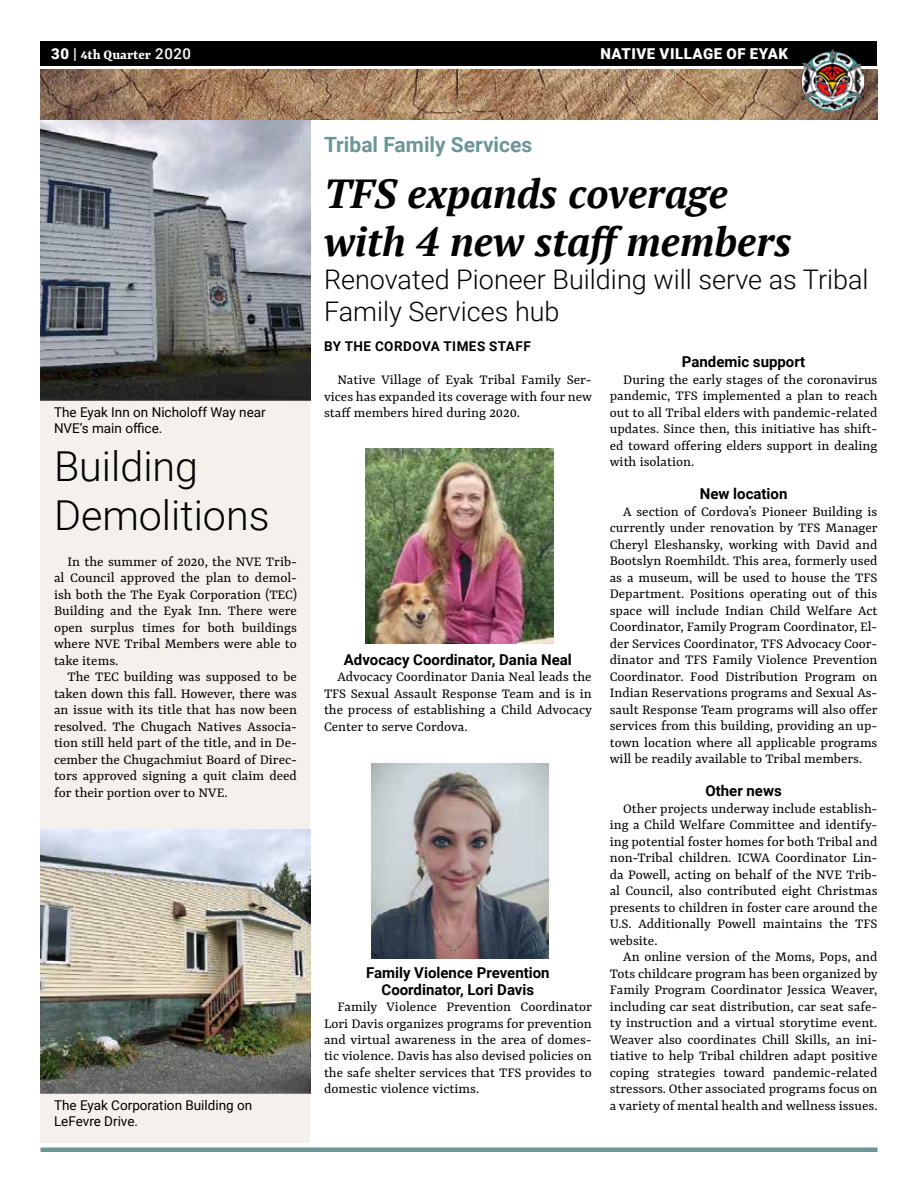
<style>
.page{position:relative;width:918px;height:1188px;background:#fff}
.page>*{position:absolute;margin:0;border:0;box-sizing:border-box;transform-origin:0 0}
.t1{font:300 41.25px/49.5px "Roboto";color:#000}
.t2{font:italic 700 40.5px/48.6px "PT Serif";color:#000}
.t3{font:300 27px/32.4px "Roboto";color:#000}
.t4{font:700 21px "Roboto";color:#6b9697}
.t5{font:15px/16.5px "Yrsa";color:#000;text-align:justify}
.t6{font:700 15px/16.5px "Roboto";color:#000;text-align:center}
.t7{font:900 15px "Roboto";letter-spacing:.035em;color:#fff}
.t8{font:700 15px "Yrsa";color:#fff}
.t9{font:13.5px/16.5px "Roboto";color:#000}
.t10{font:700 13.5px "Roboto";letter-spacing:.035em;color:#000}
.s1{font-family:"Roboto";font-weight:900}
.s2{font-family:"Roboto";font-weight:500}
</style>
<div class="page">
<img style="left:40px;top:69px;width:838px;height:51px">
<div style="left:40px;top:41px;width:838px;height:25px;background:#000"></div>
<img style="left:801px;top:49px;width:63px;height:62px">
<hr style="left:40px;top:1148px;width:838px;height:4px;background:#6b9697">
<div style="left:40px;top:120px;width:270px;height:1023px;background:#f4f1ed"></div>
<img style="left:40px;top:830px;width:270px;height:263px">
<img style="left:40px;top:120px;width:270px;height:280px">
<img style="left:366px;top:448px;width:187px;height:196px">
<img style="left:372px;top:764px;width:177px;height:194px">
<p class="t8" style="left:51px;top:47px;width:141px"><span class="s1">30 |</span> 4th Quarter <span class="s2">2020</span></p>
<p class="t7" style="left:600px;top:44px;width:189px">NATIVE VILLAGE OF EYAK</p>
<p class="t9" style="left:54px;top:403px;width:213px">The Eyak Inn on Nicholoff Way near<br>NVE’s main office.</p>
<h1 class="t1" style="left:54px;top:440px;width:217px">Building<br>Demolitions</h1>
<p class="t5" style="left:54px;top:553px;width:245px;text-indent:14px">In the summer of 2020, the NVE Trib&shy;al Council approved the plan to demol&shy;ish both the The Eyak Corporation (TEC)<br>Building and the Eyak Inn. There were open surplus times for both buildings where NVE Tribal Members were able to take items.</p>
<p class="t5" style="left:54px;top:668px;width:245px;text-indent:14px">The TEC building was supposed to be taken down this fall. However, there was an issue with its title that has now been resolved. The Chugach Natives Associa&shy;tion still held part of the title, and in De&shy;cember the Chugachmiut Board of Direc&shy;tors approved signing a quit claim deed for their portion over to NVE.</p>
<p class="t9" style="left:54px;top:1096px;width:200px">The Eyak Corporation Building on<br>LeFevre Drive.</p>
<h3 class="t4" style="left:324px;top:130px;width:210px">Tribal Family Services</h3>
<h2 class="t2" style="left:324px;top:168px;width:469px">TFS expands coverage with 4 new staff members</h2>
<h3 class="t3" style="left:324px;top:262px;width:546px">Renovated Pioneer Building will serve as Tribal<br>Family Services hub</h3>
<p class="t10" style="left:324px;top:337px;width:208px">BY THE CORDOVA TIMES STAFF</p>
<p class="t5" style="left:324px;top:371px;width:270px;text-indent:14px">Native Village of Eyak Tribal Family Ser&shy;vices has expanded its coverage with four new staff members hired during 2020.</p>
<p class="t6" style="left:682px;top:353px;width:125px">Pandemic support</p>
<p class="t5" style="left:610px;top:371px;width:269px;text-indent:14px">During the early stages of the coronavirus pandemic, TFS implemented a plan to reach out to all Tribal elders with pandemic-related updates. Since then, this initiative has shift&shy;ed toward offering elders support in dealing with isolation.</p>
<p class="t6" style="left:700px;top:485px;width:89px">New location</p>
<p class="t5" style="left:610px;top:503px;width:270px;text-indent:14px">A section of Cordova’s Pioneer Building is currently under renovation by TFS Manager Cheryl Eleshansky, working with David and Bootslyn Roemhildt. This area, formerly used as a museum, will be used to house the TFS Department. Positions operating out of this space will include Indian Child Welfare Act Coordinator, Family Program Coordinator, El&shy;der Services Coordinator, TFS Advocacy Coor&shy;dinator and TFS Family Violence Prevention Coordinator. Food Distribution Program on Indian Reservations programs and Sexual As&shy;sault Response Team programs will also offer services from this building, providing an up&shy;town location where all applicable programs will be readily available to Tribal members.</p>
<p class="t6" style="left:705px;top:782px;width:78px">Other news</p>
<p class="t5" style="left:610px;top:800px;width:269px;text-indent:14px">Other projects underway include establish&shy;ing a Child Welfare Committee and identify&shy;ing potential foster homes for both Tribal and non-Tribal children. ICWA Coordinator Lin&shy;da Powell, acting on behalf of the NVE Trib&shy;al Council, also contributed eight Christmas presents to children in foster care around the U.S. Additionally Powell maintains the TFS website.</p>
<p class="t5" style="left:610px;top:949px;width:270px;text-indent:14px">An online version of the Moms, Pops, and Tots childcare program has been organized by Family Program Coordinator Jessica Weaver, including car seat distribution, car seat safe&shy;ty instruction and a virtual storytime event.<br>Weaver also coordinates Chill Skills, an ini&shy;tiative to help Tribal children adapt positive coping strategies toward pandemic-related stressors. Other associated programs focus on a variety of mental health and wellness issues.</p>
<p class="t6" style="left:344px;top:650px;width:230px">Advocacy Coordinator, Dania Neal</p>
<p class="t5" style="left:324px;top:668px;width:270px;text-indent:14px">Advocacy Coordinator Dania Neal leads the TFS Sexual Assault Response Team and is in the process of establishing a Child Advocacy Center to serve Cordova.</p>
<p class="t6" style="left:366px;top:964px;width:185px">Family Violence Prevention<br>Coordinator, Lori Davis</p>
<p class="t5" style="left:324px;top:998px;width:269px;text-indent:14px">Family Violence Prevention Coordinator Lori Davis organizes programs for prevention and virtual awareness in the area of domes&shy;tic violence. Davis has also devised policies on the safe shelter services that TFS provides to domestic violence victims.</p>
</div>
